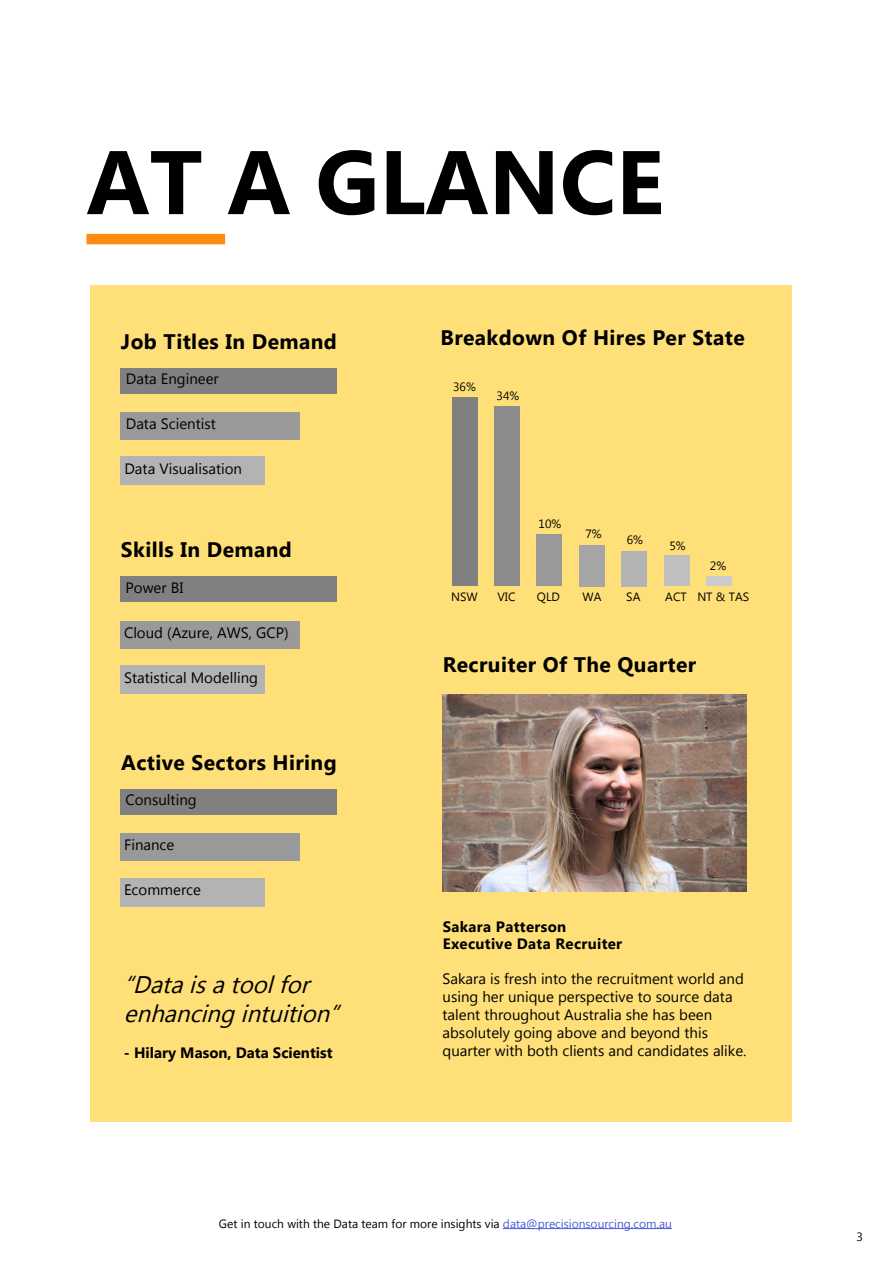
<style>
.page{position:relative;width:893px;height:1263px;background:#fff}
.page>*{position:absolute;margin:0;border:0;box-sizing:border-box;transform-origin:0 0}
.t1{font:700 90px "Myanmar Text";color:#000}
.t2{font:italic 24px/28.8px "Myanmar Text";color:#000}
.t3{font:700 21px "Myanmar Text";letter-spacing:.02em;color:#000}
.t4{font:15px/18px "Myanmar Text";color:#000}
.t5{font:700 15px/16.5px "Myanmar Text";letter-spacing:.02em;color:#000}
.t6{font:700 15px "Myanmar Text";color:#000}
.t7{font:12px "Myanmar Text";color:#000}
.s1{color:#4f5cd6}
</style>
<div class="page">
<div style="left:86px;top:234px;width:139px;height:10px;background:#ff8c12"></div>
<hr style="left:503px;top:1228px;width:169px;height:1px;background:#4f5cd6">
<div style="left:90px;top:285px;width:701px;height:836px;background:#ffe078"></div>
<div style="left:121px;top:368px;width:216px;height:25px;background:#808080"></div>
<div style="left:121px;top:412px;width:179px;height:28px;background:#999"></div>
<div style="left:121px;top:456px;width:144px;height:29px;background:#b3b3b3"></div>
<div style="left:121px;top:576px;width:216px;height:26px;background:#808080"></div>
<div style="left:121px;top:620px;width:179px;height:28px;background:#999"></div>
<div style="left:121px;top:665px;width:144px;height:28px;background:#b3b3b3"></div>
<div style="left:121px;top:789px;width:216px;height:26px;background:#808080"></div>
<div style="left:121px;top:833px;width:179px;height:28px;background:#999"></div>
<div style="left:121px;top:878px;width:144px;height:28px;background:#b3b3b3"></div>
<div style="left:452px;top:398px;width:25px;height:188px;background:#808080"></div>
<div style="left:494px;top:406px;width:26px;height:180px;background:#8c8c8c"></div>
<div style="left:536px;top:534px;width:26px;height:52px;background:#999"></div>
<div style="left:579px;top:545px;width:26px;height:41px;background:#a6a6a6"></div>
<div style="left:621px;top:551px;width:26px;height:35px;background:#b3b3b3"></div>
<div style="left:664px;top:555px;width:25px;height:31px;background:#bfbfbf"></div>
<div style="left:706px;top:576px;width:26px;height:10px;background:#ccc"></div>
<img style="left:443px;top:695px;width:303px;height:196px">
<p class="t1" style="left:86px;top:130px;width:579px">AT A GLANCE</p>
<p class="t3" style="left:121px;top:329px;width:217px">Job Titles In Demand</p>
<p class="t4" style="left:126px;top:370px;width:94px">Data Engineer</p>
<p class="t4" style="left:126px;top:415px;width:91px">Data Scientist</p>
<p class="t4" style="left:124px;top:460px;width:119px">Data Visualisation</p>
<p class="t3" style="left:121px;top:538px;width:172px">Skills In Demand</p>
<p class="t4" style="left:126px;top:578px;width:59px">Power BI</p>
<p class="t4" style="left:124px;top:623px;width:166px">Cloud (Azure, AWS, GCP)</p>
<p class="t4" style="left:124px;top:668px;width:135px">Statistical Modelling</p>
<p class="t3" style="left:121px;top:750px;width:217px">Active Sectors Hiring</p>
<p class="t4" style="left:126px;top:791px;width:73px">Consulting</p>
<p class="t4" style="left:124px;top:836px;width:52px">Finance</p>
<p class="t4" style="left:124px;top:881px;width:78px">Ecommerce</p>
<p class="t2" style="left:124px;top:970px;width:227px">“Dataisatoolfor enhancingintuition”</p>
<p class="t6" style="left:124px;top:1044px;width:210px">- Hilary Mason, Data Scientist</p>
<p class="t3" style="left:440px;top:326px;width:306px">Breakdown Of Hires Per State</p>
<p class="t7" style="left:453px;top:380px;width:24px">36%</p>
<p class="t7" style="left:497px;top:389px;width:24px">34%</p>
<p class="t7" style="left:539px;top:516px;width:24px">10%</p>
<p class="t7" style="left:585px;top:527px;width:18px">7%</p>
<p class="t7" style="left:627px;top:533px;width:18px">6%</p>
<p class="t7" style="left:669px;top:539px;width:18px">5%</p>
<p class="t7" style="left:710px;top:558px;width:18px">2%</p>
<p class="t7" style="left:451px;top:590px;width:28px">NSW</p>
<p class="t7" style="left:497px;top:590px;width:20px">VIC</p>
<p class="t7" style="left:537px;top:590px;width:25px">QLD</p>
<p class="t7" style="left:582px;top:590px;width:20px">WA</p>
<p class="t7" style="left:626px;top:590px;width:16px">SA</p>
<p class="t7" style="left:665px;top:590px;width:23px">ACT</p>
<p class="t7" style="left:697px;top:590px;width:53px">NT &amp; TAS</p>
<p class="t3" style="left:443px;top:652px;width:255px">Recruiter Of The Quarter</p>
<p class="t5" style="left:443px;top:919px;width:181px">Sakara Patterson<br>Executive Data Recruiter</p>
<p class="t4" style="left:442px;top:970px;width:305px">Sakara is fresh into the recruitment world and using her unique perspective to source data talent throughout Australia she has been absolutely going above and beyond this quarter with both clients and candidates alike.</p>
<p class="t7" style="left:219px;top:1216px;width:454px">Get in touch with the Data team for more insights via <span class="s1">data@precisionsourcing.com.au</span></p>
<p class="t7" style="left:856px;top:1230px;width:8px">3</p>
</div>
